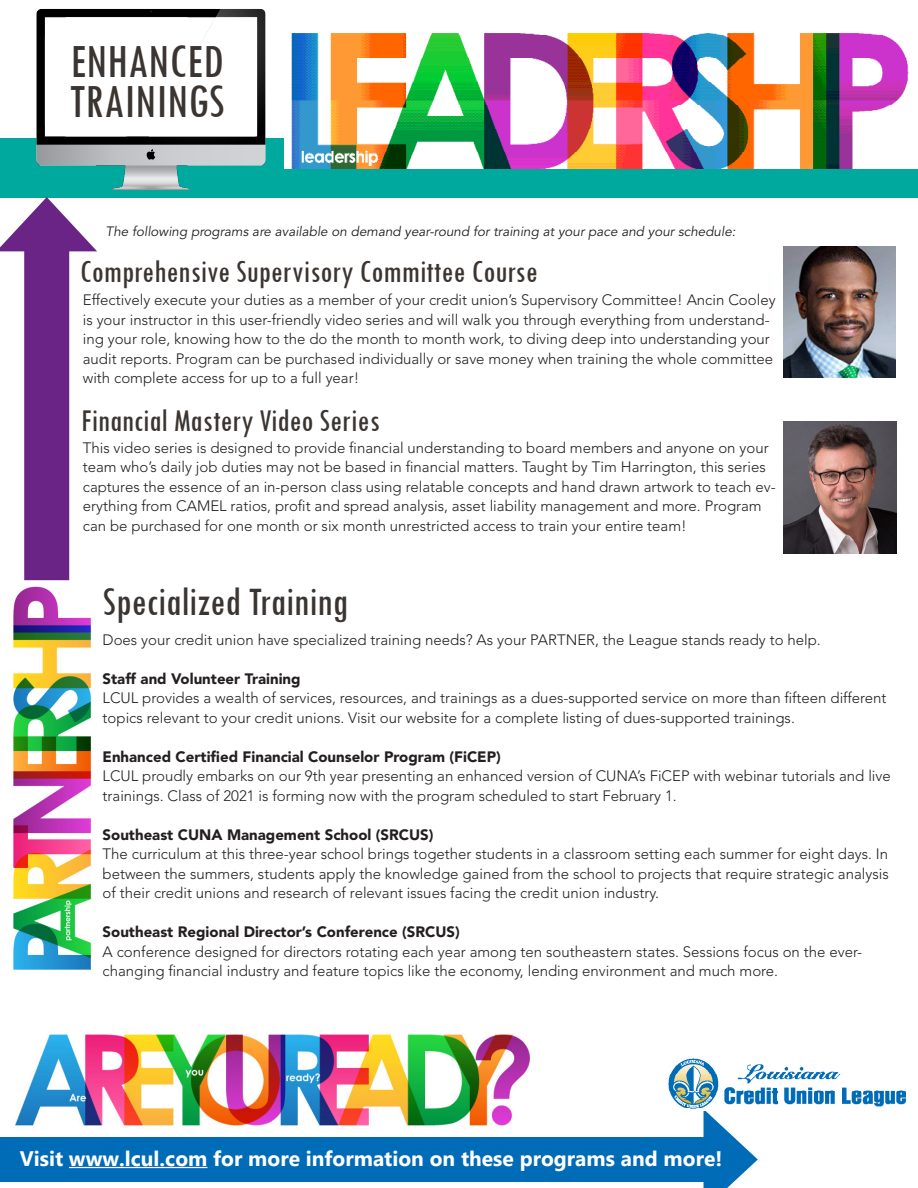
<style>
.page{position:relative;width:918px;height:1188px;background:#fff}
.page>*{position:absolute;margin:0;border:0;box-sizing:border-box;transform-origin:0 0}
.Document_Title{font:condensed 49.5px/40.5px "Tw Cen";color:#3b3532}
.t1{font:condensed 42px "Tw Cen";color:#3b3532}
.Document_Title-2{font:condensed 33px "Tw Cen";color:#3b3532}
.Document_Title-3{font:700 21px "Myanmar Text";color:#fff}
.t2{font:300 15px/19.5px "Avenir LT Std";color:#231f20}
.t3{font:italic 13.5px "Avenir LT Std";color:#231f20}
.s1{font-weight:900}
</style>
<div class="page">
<div style="left:0;top:1137px;width:720px;height:45px;background:#006bb6"></div>
<svg style="left:704px;top:1111px;width:54px;height:77px"></svg>
<div style="left:0;top:139px;width:918px;height:59px;background:#00a99e"></div>
<img style="left:35px;top:9px;width:231px;height:181px">
<hr style="left:69px;top:1167px;width:138px;height:1px;background:#fff">
<img style="left:668px;top:1058px;width:238px;height:51px">
<img style="left:15px;top:1034px;width:515px;height:92px">
<img style="left:13px;top:586px;width:78px;height:384px">
<img style="left:284px;top:33px;width:634px;height:136px">
<img style="left:783px;top:247px;width:113px;height:131px">
<img style="left:783px;top:422px;width:113px;height:131px">
<div style="left:24px;top:235px;width:45px;height:345px;background:#6a2485"></div>
<svg style="left:0;top:197px;width:97px;height:54px"></svg>
<p class="Document_Title" style="left:70px;top:40px;width:157px">ENHANCED<br>TRAININGS</p>
<p class="t3" style="left:106px;top:224px;width:632px">The following programs are available on demand year-round for training at your pace and your schedule:</p>
<p class="Document_Title-2" style="left:80px;top:252px;width:459px">Comprehensive Supervisory Committee Course</p>
<p class="t2" style="left:83px;top:291px;width:694px">Effectively execute your duties as a member of your credit union’s Supervisory Committee! Ancin Cooley is your instructor in this user-friendly video series and will walk you through everything from understand&shy;ing your role, knowing how to the do the month to month work, to diving deep into understanding your audit reports. Program can be purchased individually or save money when training the whole committee with complete access for up to a full year!</p>
<p class="Document_Title-2" style="left:81px;top:400px;width:300px">Financial Mastery Video Series</p>
<p class="t2" style="left:83px;top:438px;width:695px">This video series is designed to provide financial understanding to board members and anyone on your team who’s daily job duties may not be based in financial matters. Taught by Tim Harrington, this series captures the essence of an in-person class using relatable concepts and hand drawn artwork to teach ev&shy;erything from CAMEL ratios, profit and spread analysis, asset liability management and more. Program can be purchased for one month or six month unrestricted access to train your entire team!</p>
<p class="t1" style="left:103px;top:576px;width:247px">Specialized Training</p>
<p class="t2" style="left:103px;top:630px;width:720px">Does your credit union have specialized training needs? As your PARTNER, the League stands ready to help.</p>
<p class="t2" style="left:103px;top:669px;width:786px"><span class="s1">Staff and Volunteer Training<br></span>LCUL provides a wealth of services, resources, and trainings as a dues-supported service on more than fifteen different topics relevant to your credit unions. Visit our website for a complete listing of dues-supported trainings.</p>
<p class="t2" style="left:103px;top:747px;width:790px"><span class="s1">Enhanced Certified Financial Counselor Program (FiCEP)<br></span>LCUL proudly embarks on our 9th year presenting an enhanced version of CUNA’s FiCEP with webinar tutorials and live trainings. Class of 2021 is forming now with the program scheduled to start February 1.</p>
<p class="t2" style="left:103px;top:825px;width:788px"><span class="s1">Southeast CUNA Management School (SRCUS)<br></span>The curriculum at this three-year school brings together students in a classroom setting each summer for eight days. In between the summers, students apply the knowledge gained from the school to projects that require strategic analysis of their credit unions and research of relevant issues facing the credit union industry.</p>
<p class="t2" style="left:103px;top:922px;width:761px"><span class="s1">Southeast Regional Director’s Conference (SRCUS)<br></span>A conference designed for directors rotating each year among ten southeastern states. Sessions focus on the ever&shy;changing financial industry and feature topics like the economy, lending environment and much more.</p>
<p class="Document_Title-3" style="left:20px;top:1146px;width:704px">Visit www.lcul.com for more information on these programs and more!</p>
</div>
